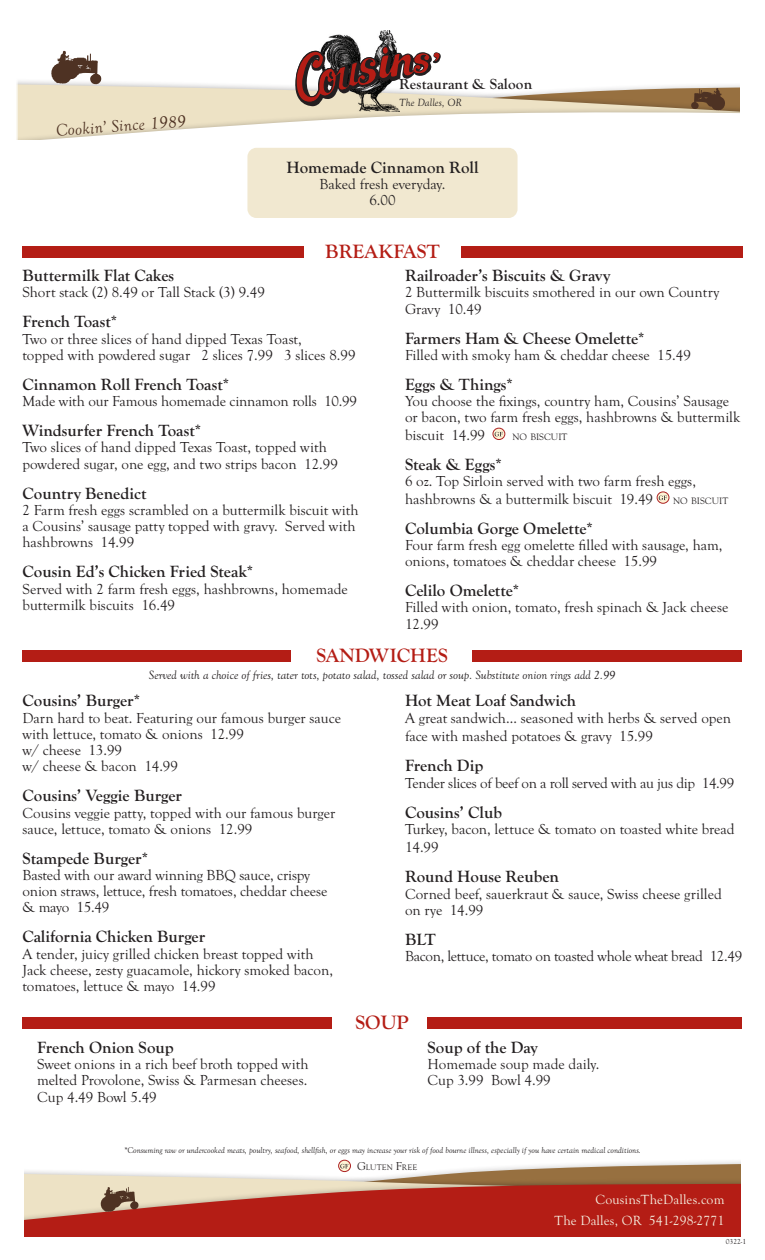
<style>
.page{position:relative;width:765px;height:1260px;background:#fff}
.page>*{position:absolute;margin:0;border:0;box-sizing:border-box;transform-origin:0 0}
.Menu_Category{font:700 20px "Goudy Old Sty";color:#b41d15}
.t1{font:italic 17.5px "Goudy Old Sty";color:#4e3223}
.Item_Title{font:700 16.88px "Goudy Old Sty";color:#231f20}
.t2{font:700 15.12px "Goudy Old Sty";letter-spacing:.01em;color:#231f20}
.Item_Desc{font:15px/16.2px "Goudy Old Sty";color:#231f20}
.Item_Desc-2{font:15px "Goudy Old Sty";letter-spacing:-.02em;color:#231f20}
.t3{font:13.75px/21.2px "Goudy Old Sty";letter-spacing:.01em;color:#f5efe0;text-align:right}
.Homemade_bread{font:italic 12.5px "Goudy Old Sty";color:#231f20}
.t4{font:italic 10.75px "Goudy Old Sty";letter-spacing:.01em;color:#231f20}
.Item_Desc-3{font:9.62px "Goudy Old Sty";color:#231f20}
.Homemade_bread-2{font:italic 8.75px "Goudy Old Sty";color:#231f20}
.Description_11_13{font:8.25px "Goudy Old Sty";letter-spacing:.005em;color:#231f20}
.t5{font:7.5px "Goudy Old Sty";color:#231f20}
.s1{font-size:11.88px}
</style>
<div class="page">
<div style="left:132px;top:1158px;width:608px;height:79px;background:#231f20;opacity:.4"></div>
<svg style="left:139px;top:1164px;width:601px;height:4px"></svg>
<div style="left:25px;top:1168px;width:715px;height:69px;background:#231f20;opacity:.4"></div>
<svg style="left:25px;top:1174px;width:715px;height:4px"></svg>
<div style="left:25px;top:1178px;width:715px;height:59px;background:#231f20;opacity:.4"></div>
<svg style="left:25px;top:1182px;width:715px;height:55px;background:#bc4235"></svg>
<svg style="left:101px;top:1187px;width:38px;height:25px"></svg>
<svg style="left:17px;top:30px;width:723px;height:110px"></svg>
<div style="left:247px;top:148px;width:271px;height:70px;background:#f1e8d0;border-radius:9px"></div>
<svg style="left:493px;top:428px;width:12px;height:12px"></svg>
<div style="left:493px;top:428px;width:12px;height:12px;border:1px solid #ad2324;border-radius:50%"></div>
<svg style="left:495px;top:432px;width:8px;height:4px"></svg>
<svg style="left:657px;top:492px;width:12px;height:11px"></svg>
<div style="left:657px;top:492px;width:12px;height:12px;border:1px solid #ad2324;border-radius:50%"></div>
<svg style="left:659px;top:496px;width:8px;height:4px"></svg>
<div style="left:22px;top:650px;width:269px;height:11px;background:#b41d15"></div>
<div style="left:472px;top:650px;width:270px;height:11px;background:#b41d15"></div>
<div style="left:22px;top:246px;width:282px;height:11px;background:#b41d15"></div>
<div style="left:461px;top:246px;width:281px;height:11px;background:#b41d15"></div>
<div style="left:22px;top:1018px;width:310px;height:11px;background:#b41d15"></div>
<div style="left:428px;top:1018px;width:314px;height:11px;background:#b41d15"></div>
<svg style="left:339px;top:1160px;width:11px;height:12px"></svg>
<div style="left:338px;top:1160px;width:13px;height:12px;border:1px solid #ad2324;border-radius:50%"></div>
<svg style="left:340px;top:1164px;width:8px;height:4px"></svg>
<p class="t1" style="left:55px;top:121px;width:132px;rotate:-4deg">Cookin’ Since 1989</p>
<p class="t2" style="left:399px;top:75px;width:135px">Restaurant &amp; Saloon</p>
<p class="t4" style="left:399px;top:96px;width:64px">The Dalles, OR</p>
<p class="Item_Title" style="left:286px;top:158px;width:194px">Homemade Cinnamon Roll</p>
<p class="Item_Desc" style="left:319px;top:176px;width:128px;text-align:center">Baked fresh everyday.<br>6.00</p>
<p class="Menu_Category" style="left:325px;top:240px;width:116px">BREAKFAST</p>
<p class="Item_Title" style="left:22px;top:266px;width:153px">Buttermilk Flat Cakes</p>
<p class="Item_Desc" style="left:22px;top:285px;width:244px">Short stack (2) 8.49 or Tall Stack (3) 9.49</p>
<p class="Item_Title" style="left:22px;top:312px;width:96px">French Toast*</p>
<p class="Item_Desc" style="left:22px;top:331px;width:335px">Two or three slices of hand dipped Texas Toast,<br>topped with powdered sugar 2 slices 7.99 3 slices 8.99</p>
<p class="Item_Title" style="left:22px;top:375px;width:208px">Cinnamon Roll French Toast*</p>
<p class="Item_Desc" style="left:22px;top:393px;width:336px">Made with our Famous homemade cinnamon rolls 10.99</p>
<p class="Item_Title" style="left:22px;top:421px;width:180px">Windsurfer French Toast*</p>
<p class="Item_Desc" style="left:22px;top:440px;width:317px">Two slices of hand dipped Texas Toast, topped with powdered sugar, one egg, and two strips bacon 12.99</p>
<p class="Item_Title" style="left:22px;top:484px;width:125px">Country Benedict</p>
<p class="Item_Desc" style="left:22px;top:502px;width:338px">2 Farm fresh eggs scrambled on a buttermilk biscuit with a Cousins’ sausage patty topped with gravy. Served with hashbrowns 14.99</p>
<p class="Item_Title" style="left:22px;top:562px;width:232px">Cousin Ed’s Chicken Fried Steak*</p>
<p class="Item_Desc" style="left:22px;top:581px;width:327px">Served with 2 farm fresh eggs, hashbrowns, homemade buttermilk biscuits 16.49</p>
<p class="Item_Title" style="left:405px;top:266px;width:207px">Railroader’s Biscuits &amp; Gravy</p>
<p class="Item_Desc" style="left:405px;top:285px;width:316px">2 Buttermilk biscuits smothered in our own Country<br>Gravy 10.49</p>
<p class="Item_Title" style="left:405px;top:329px;width:241px">Farmers Ham &amp; Cheese Omelette*</p>
<p class="Item_Desc" style="left:405px;top:347px;width:287px">Filled with smoky ham &amp; cheddar cheese 15.49</p>
<p class="Item_Title" style="left:405px;top:375px;width:109px">Eggs &amp; Things*</p>
<p class="Item_Desc" style="left:405px;top:393px;width:337px;line-height:16.9px">You choose the fixings, country ham, Cousins’ Sausage or bacon, two farm fresh eggs, hashbrowns &amp; buttermilk biscuit 14.99</p>
<p class="Item_Desc-3" style="left:512px;top:431px;width:57px">NO BISCUIT</p>
<p class="Item_Title" style="left:405px;top:455px;width:98px">Steak &amp; Eggs*</p>
<p class="Item_Desc" style="left:405px;top:473px;width:293px;line-height:17.5px">6 oz. Top Sirloin served with two farm fresh eggs, hashbrowns &amp; a buttermilk biscuit 19.49</p>
<p class="Item_Desc-3" style="left:673px;top:495px;width:57px">NO BISCUIT</p>
<p class="Item_Title" style="left:405px;top:519px;width:189px">Columbia Gorge Omelette*</p>
<p class="Item_Desc" style="left:405px;top:537px;width:319px">Four farm fresh egg omelette filled with sausage, ham, onions, tomatoes &amp; cheddar cheese 15.99</p>
<p class="Item_Title" style="left:405px;top:581px;width:116px">Celilo Omelette*</p>
<p class="Item_Desc" style="left:405px;top:600px;width:325px">Filled with onion, tomato, fresh spinach &amp; Jack cheese<br>12.99</p>
<p class="Menu_Category" style="left:316px;top:644px;width:133px">SANDWICHES</p>
<p class="Homemade_bread" style="left:149px;top:668px;width:468px">Served with a choice of fries, tater tots, potato salad, tossed salad or soup. Substitute onion rings add 2.99</p>
<p class="Item_Title" style="left:22px;top:691px;width:119px">Cousins’ Burger*</p>
<p class="Item_Desc" style="left:22px;top:710px;width:320px">Darn hard to beat. Featuring our famous burger sauce with lettuce, tomato &amp; onions 12.99<br>w/ cheese 13.99<br>w/ cheese &amp; bacon 14.99</p>
<p class="Item_Title" style="left:22px;top:786px;width:161px">Cousins’ Veggie Burger</p>
<p class="Item_Desc" style="left:22px;top:805px;width:314px">Cousins veggie patty, topped with our famous burger sauce, lettuce, tomato &amp; onions 12.99</p>
<p class="Item_Title" style="left:22px;top:849px;width:127px">Stampede Burger*</p>
<p class="Item_Desc" style="left:22px;top:867px;width:306px">Basted with our award winning BBQ sauce, crispy onion straws, lettuce, fresh tomatoes, cheddar cheese &amp; mayo 15.49</p>
<p class="Item_Title" style="left:22px;top:927px;width:184px">California Chicken Burger</p>
<p class="Item_Desc" style="left:22px;top:946px;width:312px">A tender, juicy grilled chicken breast topped with<br>Jack cheese, zesty guacamole, hickory smoked bacon, tomatoes, lettuce &amp; mayo 14.99</p>
<p class="Item_Title" style="left:37px;top:1038px;width:138px">French Onion Soup</p>
<p class="Item_Desc" style="left:37px;top:1056px;width:273px;text-align:justify">Sweet onions in a rich beef broth topped with melted Provolone, Swiss &amp; Parmesan cheeses.<br>Cup 4.49 Bowl 5.49</p>
<p class="Item_Title" style="left:405px;top:691px;width:173px">Hot Meat Loaf Sandwich</p>
<p class="Item_Desc" style="left:405px;top:709px;width:328px;line-height:18.8px">A great sandwich… seasoned with herbs &amp; served open face with mashed potatoes &amp; gravy 15.99</p>
<p class="Item_Title" style="left:405px;top:756px;width:80px">French Dip</p>
<p class="Item_Desc-2" style="left:405px;top:775px;width:331px">Tender slices of beef on a roll served with au jus dip 14.99</p>
<p class="Item_Title" style="left:405px;top:803px;width:99px">Cousins’ Club</p>
<p class="Item_Desc" style="left:405px;top:820px;width:331px;line-height:18.5px">Turkey, bacon, lettuce &amp; tomato on toasted white bread<br>14.99</p>
<p class="Item_Title" style="left:405px;top:867px;width:156px">Round House Reuben</p>
<p class="Item_Desc" style="left:405px;top:886px;width:318px">Corned beef, sauerkraut &amp; sauce, Swiss cheese grilled on rye 14.99</p>
<p class="Item_Title" style="left:405px;top:930px;width:32px">BLT</p>
<p class="Item_Desc-2" style="left:405px;top:948px;width:339px">Bacon, lettuce, tomato on toasted whole wheat bread 12.49</p>
<p class="Menu_Category" style="left:355px;top:1012px;width:55px">SOUP</p>
<p class="Item_Title" style="left:428px;top:1038px;width:112px">Soup of the Day</p>
<p class="Item_Desc" style="left:428px;top:1056px;width:174px">Homemade soup made daily.<br>Cup 3.99 Bowl 4.99</p>
<p class="Homemade_bread-2" style="left:124px;top:1145px;width:518px">*Consuming raw or undercooked meats, poultry, seafood, shellfish, or eggs may increase your risk of food bourne illness, especially if you have certain medical conditions.</p>
<p class="Description_11_13" style="left:357px;top:1163px;width:62px"><span class="s1">G</span>LUTEN <span class="s1">F</span>REE</p>
<p class="t3" style="left:555px;top:1189px;width:171px">CousinsTheDalles.com<br>The Dalles, OR 541-298-2771</p>
<p class="t5" style="left:726px;top:1238px;width:22px">0322-1</p>
</div>
